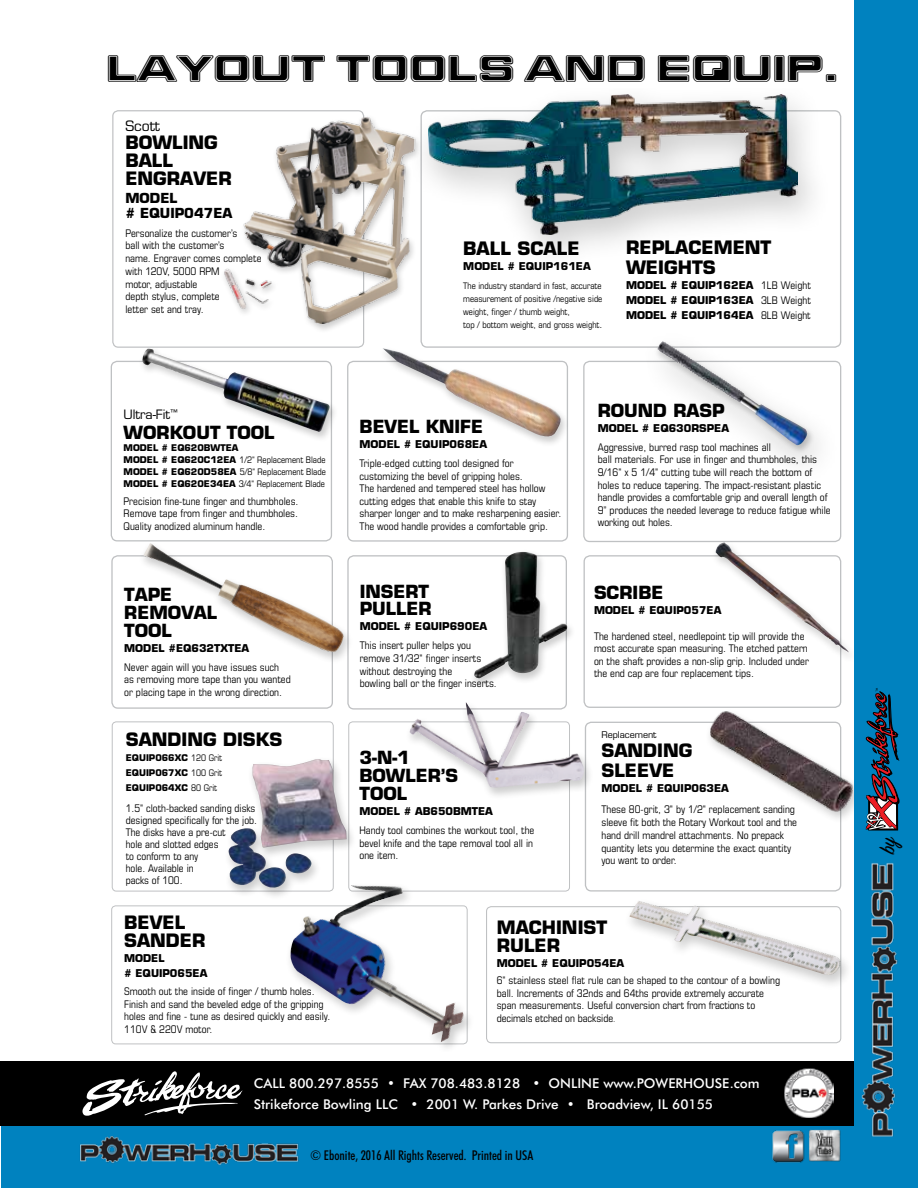
<style>
.page{position:relative;width:918px;height:1188px;background:#fff}
.page>*{position:absolute;margin:0;border:0;box-sizing:border-box;transform-origin:0 0}
.t1{font:39px "Bad";color:#000}
.t2{font:22.5px "Sign Painter House Script";color:#000}
.t3{font:700 18px/18px "Eurostile LT Std";color:#000}
.t4{font:700 17.7px/17.7px "Eurostile LT Std";color:#000}
.t5{font:13.95px "Eurostile LT Std";letter-spacing:-.005em;color:#000}
.t6{font:500 13.5px/21px "Futura BT";color:#fff}
.t7{font:500 condensed 13.5px "Futura BT";color:#000}
.t8{font:700 13.5px/15px "Eurostile LT Std";color:#000}
.t9{font:12.6px "Eurostile LT Std";letter-spacing:-.005em;color:#000}
.t10{font:condensed 10.5px/12.6px "Eurostile LT Std";color:#000}
.t11{font:700 10.5px/15px "Eurostile LT Std";color:#000}
.t12{font:700 9px/12px "Eurostile LT Std";color:#000;text-align:justify}
.t13{font:condensed 9px/12.9px "Eurostile LT Std";color:#000}
.t14{font:9px "Eurostile LT Std";letter-spacing:-.005em;color:#000}
.s1{font-weight:400;font-stretch:condensed}
.s2{font-size:10.35px}
.s3{font-weight:400;font-stretch:condensed;font-size:10.35px}
.s4{font-size:10.05px}
.s5{font-size:8.25px}
</style>
<div class="page">
<div style="left:1px;top:1070px;width:917px;height:118px;background:#0082bf"></div>
<div style="left:111px;top:555px;width:222px;height:154px;border:1px solid #a8aaad;border-radius:6px"></div>
<div style="left:486px;top:906px;width:355px;height:137px;border:1px solid #a8aaad;border-radius:5px"></div>
<div style="left:623px;top:897px;width:230px;height:93px;background:#fff"></div>
<img style="left:629px;top:901px;width:203px;height:74px">
<div style="left:112px;top:721px;width:222px;height:171px;border:1px solid #a8aaad;border-radius:4px"></div>
<div style="left:347px;top:361px;width:221px;height:181px;border:1px solid #a8aaad;border-radius:6px"></div>
<div style="left:111px;top:361px;width:221px;height:180px;border:1px solid #a8aaad;border-radius:6px"></div>
<div style="left:223px;top:756px;width:134px;height:144px;background:#000;opacity:.2"></div>
<img style="left:228px;top:759px;width:119px;height:130px">
<div style="left:469px;top:549px;width:107px;height:140px;background:#000;opacity:.2"></div>
<img style="left:474px;top:552px;width:94px;height:126px">
<div style="left:710px;top:540px;width:148px;height:124px;background:#000;opacity:.2"></div>
<img style="left:716px;top:543px;width:133px;height:109px">
<div style="left:138px;top:346px;width:200px;height:97px;background:#000;opacity:.2"></div>
<img style="left:139px;top:349px;width:191px;height:83px">
<div style="left:378px;top:346px;width:192px;height:102px;background:#000;opacity:.2"></div>
<img style="left:382px;top:348px;width:184px;height:93px">
<div style="left:642px;top:327px;width:201px;height:159px;background:#000;opacity:.2"></div>
<img style="left:658px;top:342px;width:52px;height:41px">
<div style="left:409px;top:89px;width:424px;height:178px;background:#000;opacity:.2"></div>
<img style="left:428px;top:94px;width:370px;height:140px">
<div style="left:138px;top:540px;width:216px;height:125px;background:#000;opacity:.2"></div>
<img style="left:143px;top:543px;width:201px;height:109px">
<div style="left:112px;top:110px;width:252px;height:238px;border:1px solid #a8aaad;border-radius:5px"></div>
<div style="left:220px;top:114px;width:202px;height:219px;background:#000;opacity:.2"></div>
<img style="left:224px;top:116px;width:197px;height:207px">
<div style="left:404px;top:700px;width:190px;height:100px;background:#000;opacity:.2"></div>
<img style="left:409px;top:702px;width:175px;height:86px">
<div style="left:285px;top:882px;width:190px;height:173px;background:#000;opacity:.2"></div>
<img style="left:290px;top:885px;width:174px;height:158px">
<img style="left:683px;top:696px;width:172px;height:121px">
<div style="left:0;top:1061px;width:917px;height:64px;background:#000"></div>
<svg style="left:82px;top:1071px;width:161px;height:41px"></svg>
<img style="left:813px;top:1130px;width:28px;height:32px">
<img style="left:764px;top:1125px;width:49px;height:38px">
<img style="left:68px;top:1112px;width:278px;height:53px">
<img style="left:784px;top:1068px;width:48px;height:50px">
<div style="left:855px;top:0;width:63px;height:1188px;background:#0082bf"></div>
<img style="left:832px;top:802px;width:66px;height:350px">
<svg style="left:865px;top:688px;width:35px;height:143px"></svg>
<h1 class="t1" style="left:106px;top:45px;width:733px">LAYOUT TOOLS AND EQUIP.</h1>
<h3 class="t5" style="left:125px;top:118px;width:36px">Scott</h3>
<h3 class="t3" style="left:125px;top:134px;width:108px">BOWLING<br>BALL<br>ENGRAVER</h3>
<p class="t8" style="left:125px;top:191px;width:109px">MODEL<br># EQUIP047EA</p>
<p class="t10" style="left:125px;top:226px;width:138px">Personalize the customer’s<br>ball with the customer’s<br>name. Engraver comes complete with 120V, 5000 RPM<br>motor, adjustable<br>depth stylus, complete<br>letter set and tray.</p>
<p class="t9" style="left:124px;top:407px;width:55px">Ultra-Fit<sup>™</sup></p>
<h3 class="t4" style="left:124px;top:424px;width:152px">WORKOUT TOOL</h3>
<p class="t12" style="left:124px;top:442px;width:204px;text-align:left">MODEL # EQ620BWTEA<br>MODEL # EQ620C12EA <span class="s1">1/2" Replacement Blade </span>MODEL # EQ620D58EA <span class="s1">5/8" Replacement Blade </span>MODEL # EQ620E34EA <span class="s1">3/4" Replacement Blade</span></p>
<p class="t10" style="left:124px;top:495px;width:176px;text-align:justify">Precision fine-tune finger and thumbholes.<br>Remove tape from finger and thumbholes.<br>Quality anodized aluminum handle.</p>
<h3 class="t4" style="left:124px;top:586px;width:94px">TAPE<br>REMOVAL<br>TOOL</h3>
<p class="t11" style="left:124px;top:640px;width:126px">MODEL #EQ632TXTEA</p>
<p class="t10" style="left:124px;top:660px;width:168px">Never again will you have issues such as removing more tape than you wanted or placing tape in the wrong direction.</p>
<h3 class="t3" style="left:126px;top:730px;width:158px">SANDING DISKS</h3>
<p class="t12" style="left:126px;top:750px;width:98px;line-height:15px">EQUIP066XC <span class="s1">120 Grit </span>EQUIP067XC <span class="s1">100 Grit </span>EQUIP064XC <span class="s1">80 Grit</span></p>
<p class="t10" style="left:126px;top:802px;width:133px;line-height:12px">1.5" cloth-backed sanding disks designed specifically for the job.<br>The disks have a pre-cut<br>hole and slotted edges<br>to conform to any<br>hole. Available in<br>packs of 100.</p>
<h3 class="t3" style="left:124px;top:913px;width:83px">BEVEL<br>SANDER</h3>
<p class="t11" style="left:124px;top:950px;width:85px">MODEL<br># EQUIP065EA</p>
<p class="t10" style="left:124px;top:984px;width:208px">Smooth out the inside of finger / thumb holes.<br>Finish and sand the beveled edge of the gripping holes and fine - tune as desired quickly and easily.<br>110V &amp; 220V motor.</p>
<h3 class="t3" style="left:463px;top:239px;width:118px">BALL SCALE</h3>
<p class="t11" style="left:463px;top:258px;width:129px">MODEL # EQUIP161EA</p>
<p class="t13" style="left:463px;top:279px;width:141px">The industry standard in fast, accurate measurement of positive /negative side weight, finger / thumb weight,<br>top / bottom weight, and gross weight<span class="s2">.</span></p>
<h3 class="t3" style="left:626px;top:238px;width:147px;line-height:19.4px">REPLACEMENT<br>WEIGHTS</h3>
<p class="t11" style="left:626px;top:277px;width:186px;text-align:justify">MODEL # EQUIP162EA <span class="s1">1LB Weight </span>MODEL # EQUIP163EA <span class="s1">3LB Weight </span>MODEL # EQUIP164EA <span class="s1">8LB Weigh</span><span class="s3">t</span></p>
<h3 class="t4" style="left:360px;top:418px;width:125px">BEVEL KNIFE</h3>
<p class="t11" style="left:360px;top:437px;width:129px">MODEL # EQUIP068EA</p>
<p class="t10" style="left:360px;top:457px;width:203px">Triple-edged cutting tool designed for customizing the bevel of gripping holes.<br>The hardened and tempered steel has hollow cutting edges that enable this knife to stay sharper longer and to make resharpening easier.<br>The wood handle provides a comfortable grip.</p>
<h3 class="t4" style="left:360px;top:582px;width:73px">INSERT<br>PULLER</h3>
<p class="t11" style="left:360px;top:619px;width:129px">MODEL # EQUIP690EA</p>
<p class="t10" style="left:360px;top:639px;width:138px">This insert puller helps you remove 31/32" finger inserts without destroying the<br>bowling ball or the finger inserts<span class="s4">.</span></p>
<h3 class="t4" style="left:360px;top:749px;width:100px">3-N-1<br>BOWLER’S<br>TOOL</h3>
<p class="t11" style="left:360px;top:803px;width:135px">MODEL # AB650BMTEA</p>
<p class="t10" style="left:360px;top:824px;width:176px">Handy tool combines the workout tool, the bevel knife and the tape removal tool all in one item.</p>
<h3 class="t4" style="left:598px;top:401px;width:128px">ROUND RASP</h3>
<p class="t11" style="left:598px;top:420px;width:133px">MODEL # EQ630RSPEA</p>
<p class="t10" style="left:598px;top:440px;width:234px">Aggressive, burred rasp tool machines all<br>ball materials. For use in finger and thumbholes, this 9/16" x 5 1/4" cutting tube will reach the bottom of holes to reduce tapering. The impact-resistant plastic handle provides a comfortable grip and overall length of 9” produces the needed leverage to reduce fatigue while working out holes.</p>
<h3 class="t4" style="left:594px;top:584px;width:71px">SCRIBE</h3>
<p class="t11" style="left:594px;top:603px;width:129px">MODEL # EQUIP057EA</p>
<p class="t10" style="left:594px;top:629px;width:217px">The hardened steel, needlepoint tip will provide the most accurate span measuring. The etched pattern on the shaft provides a non-slip grip. Included under the end cap are four replacement tips.</p>
<p class="t14" style="left:602px;top:729px;width:57px">Replacement</p>
<h3 class="t3" style="left:602px;top:741px;width:92px;line-height:19.5px">SANDING<br>SLEEVE</h3>
<p class="t11" style="left:602px;top:780px;width:129px">MODEL # EQUIP063EA</p>
<p class="t10" style="left:602px;top:803px;width:197px">These 80-grit, 3" by 1/2" replacement sanding sleeve fit both the Rotary Workout tool and the hand drill mandrel attachments. No prepack quantity lets you determine the exact quantity you want to order.</p>
<h3 class="t3" style="left:497px;top:918px;width:112px">MACHINIST<br>RULER</h3>
<p class="t11" style="left:497px;top:955px;width:129px">MODEL # EQUIP054EA</p>
<p class="t10" style="left:497px;top:974px;width:285px">6" stainless steel flat rule can be shaped to the contour of a bowling ball. Increments of 32nds and 64ths provide extremely accurate span measurements. Useful conversion chart from fractions to decimals etched on backside<span class="s5">.</span></p>
<p class="t6" style="left:254px;top:1072px;width:507px">CALL 800.297.8555 • FAX 708.483.8128 • ONLINE www.POWERHOUSE.com<br>Strikeforce Bowling LLC • 2001 W. Parkes Drive • Broadview, IL 60155</p>
<p class="t7" style="left:310px;top:1147px;width:225px">© Ebonite, 2016 All Rights Reserved. Printed in USA</p>
<h2 class="t2" style="left:877px;top:854px;width:21px;rotate:-90deg">by</h2>
</div>
